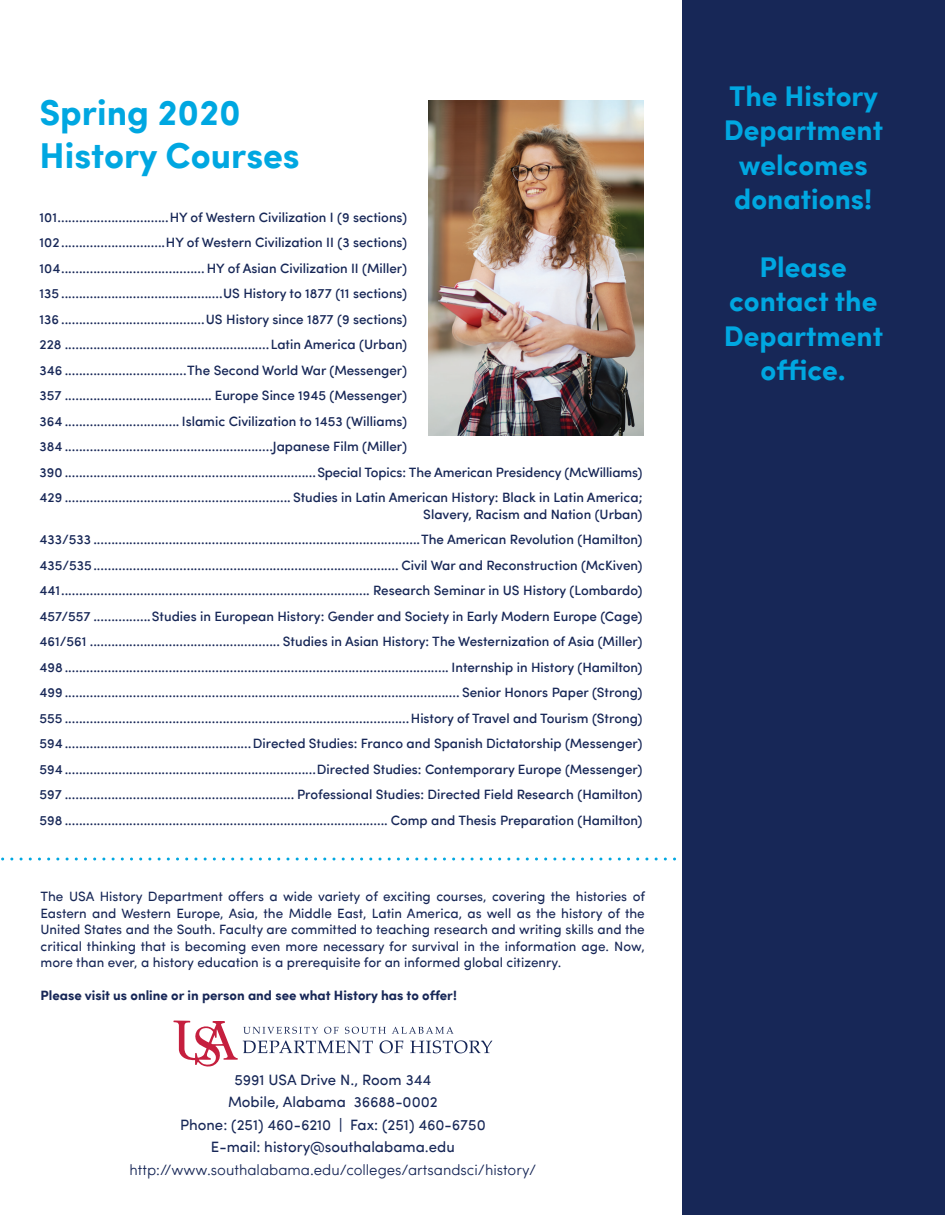
<style>
.page{position:relative;width:945px;height:1215px;background:#fff}
.page>*{position:absolute;margin:0;border:0;box-sizing:border-box;transform-origin:0 0}
.t1{font:36px/43.2px "Sofia Pro Bold 33249";color:#00a7e1}
.t2{font:28.5px/34.2px "Sofia Pro Bold 33249";color:#00a7e1;text-align:center}
.t3{font:15px/22.5px "Sofia Pro Regular 12646";color:#172757;text-align:center}
.t4{font:15px "Sofia Pro Light 53206";color:#172757}
.t5{font:13.5px/25.5px "Sofia Pro Medium 81527";color:#172757;text-align:justify}
.t6{font:13.5px/16.5px "Sofia Pro Regular 12646";color:#172757;text-align:justify}
.t7{font:13.5px "Sofia Pro Bold 33249";color:#172757}
.s1{font-family:"Sofia Pro Bold 33249"}
</style>
<div class="page">
<svg style="left:1px;top:858px;width:675px;height:3px"></svg>
<div style="left:682px;top:0;width:263px;height:1215px;background:#172757"></div>
<img style="left:428px;top:101px;width:216px;height:334px">
<svg style="left:173px;top:1021px;width:319px;height:46px"></svg>
<h1 class="t1" style="left:40px;top:88px;width:262px">Spring 2020<br>History Courses</h1>
<p class="t5" style="left:40px;top:203px;width:369px">101...............................HY of Western Civilization I (9 sections)<br>102.............................HY of Western Civilization II (3 sections)<br>104........................................ HY of Asian Civilization II (Miller)<br>135 .............................................US History to 1877 (11 sections)<br>136 ........................................US History since 1877 (9 sections)<br>228 .........................................................Latin America (Urban)<br>346 ..................................The Second World War (Messenger)<br>357 ......................................... Europe Since 1945 (Messenger)<br>364 ................................ Islamic Civilization to 1453 (Williams)</p>
<p class="t5" style="left:40px;top:433px;width:605px;text-align:left">384 ..........................................................Japanese Film (Miller)<br>390 ......................................................................Special Topics: The American Presidency (McWilliams)<br>429 ............................................................... Studies in Latin American History: Black in Latin America;</p>
<p class="t5" style="left:40px;top:500px;width:605px;text-indent:384px">Slavery, Racism and Nation (Urban)<br>433/533 ...........................................................................................The American Revolution (Hamilton)<br>435/535..................................................................................... Civil War and Reconstruction (McKiven)<br>441...................................................................................... Research Seminar in US History (Lombardo)<br>457/557 ................Studies in European History: Gender and Society in Early Modern Europe (Cage)<br>461/561 ..................................................... Studies in Asian History: The Westernization of Asia (Miller)<br>498 ........................................................................................................... Internship in History (Hamilton)<br>499 .............................................................................................................. Senior Honors Paper (Strong)<br>555 ................................................................................................History of Travel and Tourism (Strong)<br>594....................................................Directed Studies: Franco and Spanish Dictatorship (Messenger)<br>594......................................................................Directed Studies: Contemporary Europe (Messenger)<br>597 ................................................................ Professional Studies: Directed Field Research (Hamilton)<br>598 .......................................................................................... Comp and Thesis Preparation (Hamilton)</p>
<p class="t6" style="left:40px;top:887px;width:606px">The USA History Department offers a wide variety of exciting courses, covering the histories of Eastern and Western Europe, Asia, the Middle East, Latin America, as well as the history of the United States and the South. Faculty are committed to teaching research and writing skills and the critical thinking that is becoming even more necessary for survival in the information age. Now, more than ever, a history education is a prerequisite for an informed global citizenry.</p>
<p class="t7" style="left:41px;top:985px;width:418px">Please visit us online or in person and see what History has to offer!</p>
<p class="t3" style="left:180px;top:1067px;width:307px">5991 USA Drive N., Room 344<br>Mobile, Alabama 36688-0002<br>Phone: (251) 460-6210 <span class="s1">|</span> Fax: (251) 460-6750<br>E-mail: history@southalabama.edu</p>
<p class="t4" style="left:129px;top:1158px;width:408px">http://www.southalabama.edu/colleges/artsandsci/history/</p>
<p class="t2" style="left:724px;top:77px;width:161px">The History<br>Department welcomes</p>
<p class="t2" style="left:734px;top:180px;width:140px">donations!</p>
<h2 class="t2" style="left:724px;top:248px;width:161px">Please contact the<br>Department</h2>
<p class="t2" style="left:761px;top:351px;width:87px">office.</p>
</div>
